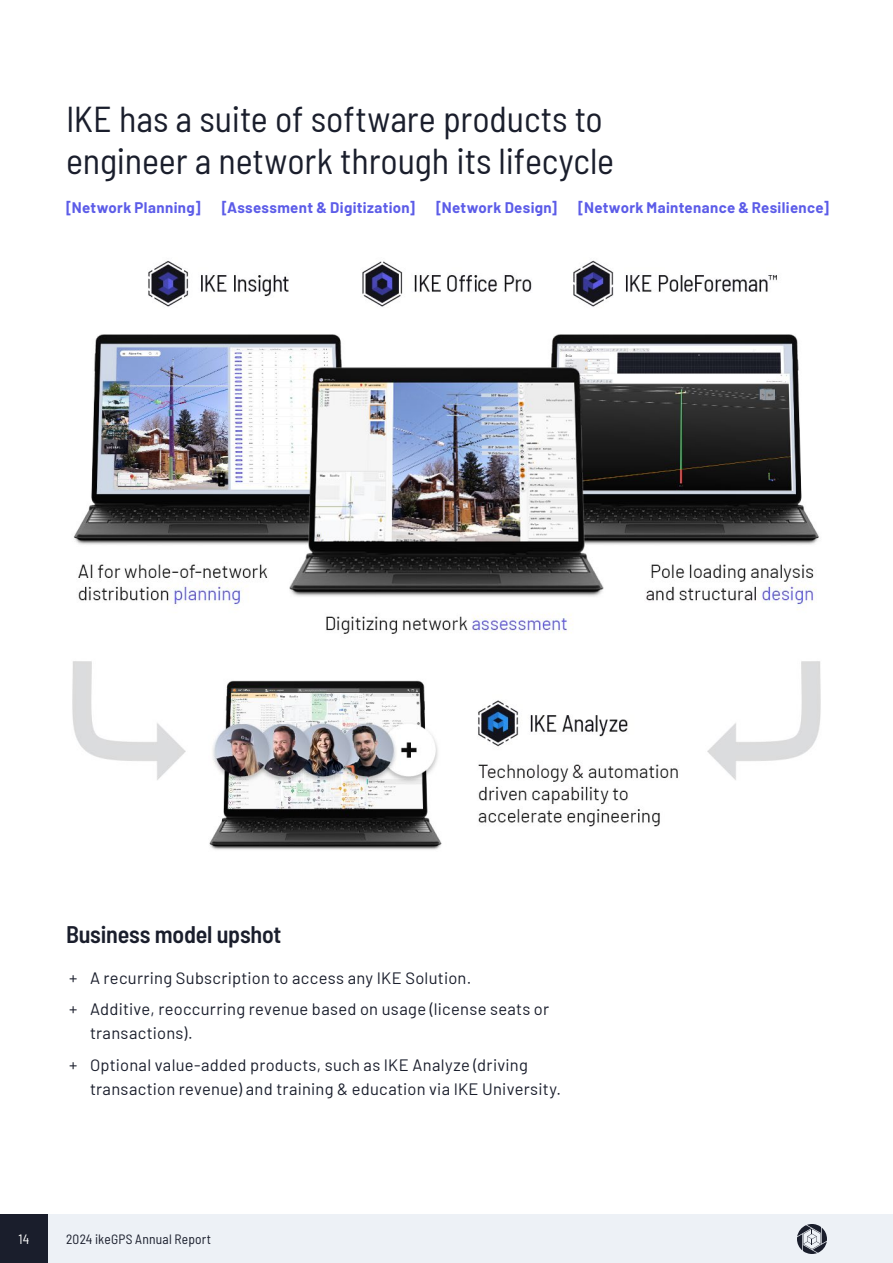
<style>
.page{position:relative;width:893px;height:1263px;background:#fff}
.page>*{position:absolute;margin:0;border:0;box-sizing:border-box;transform-origin:0 0}
.t1{font:semi-condensed 36px/42px "Barlow";letter-spacing:-.005em;color:#1a1e2c}
.t2{font:600 semi-condensed 24px "Barlow";letter-spacing:-.01em;color:#1a1e2c}
.t3{font:16.5px/31.5px "Barlow";letter-spacing:.015em;color:#1a1e2c}
.t4{font:700 15px "Barlow";letter-spacing:.025em;color:#5c5ce8}
.t5{font:semi-condensed 13.5px "Barlow";letter-spacing:.015em;color:#1a1e2c}
.t6{font:semi-condensed 13.5px "Barlow";color:#fff}
</style>
<div class="page">
<div style="left:0;top:1215px;width:48px;height:48px;background:#1a1e2c"></div>
<div style="left:48px;top:1215px;width:845px;height:48px;background:#edf1f6"></div>
<svg style="left:797px;top:1224px;width:30px;height:30px"></svg>
<img style="left:72px;top:260px;width:749px;height:590px">
<h1 class="t1" style="left:66px;top:95px;width:550px">IKE has a suite of software products to engineer a network through its lifecycle</h1>
<p class="t4" style="left:66px;top:197px;width:136px">[Network Planning]</p>
<p class="t4" style="left:222px;top:197px;width:195px">[Assessment &amp; Digitization]</p>
<p class="t4" style="left:436px;top:197px;width:123px">[Network Design]</p>
<p class="t4" style="left:578px;top:197px;width:252px">[Network Maintenance &amp; Resilience]</p>
<h2 class="t2" style="left:66px;top:917px;width:217px">Business model upshot</h2>
<p class="t3" style="left:69px;top:961px;width:482px">+ A recurring Subscription to access any IKE Solution.<br>+ Additive, reoccurring revenue based on usage (license seats or</p>
<p class="t3" style="left:69px;top:1016px;width:460px;text-indent:21px">transactions).<br>+ Optional value-added products, such as IKE Analyze (driving</p>
<p class="t3" style="left:90px;top:1072px;width:473px">transaction revenue) and training &amp; education via IKE University.</p>
<p class="t6" style="left:19px;top:1229px;width:12px">14</p>
<p class="t5" style="left:66px;top:1229px;width:147px">2024 ikeGPS Annual Report</p>
</div>
